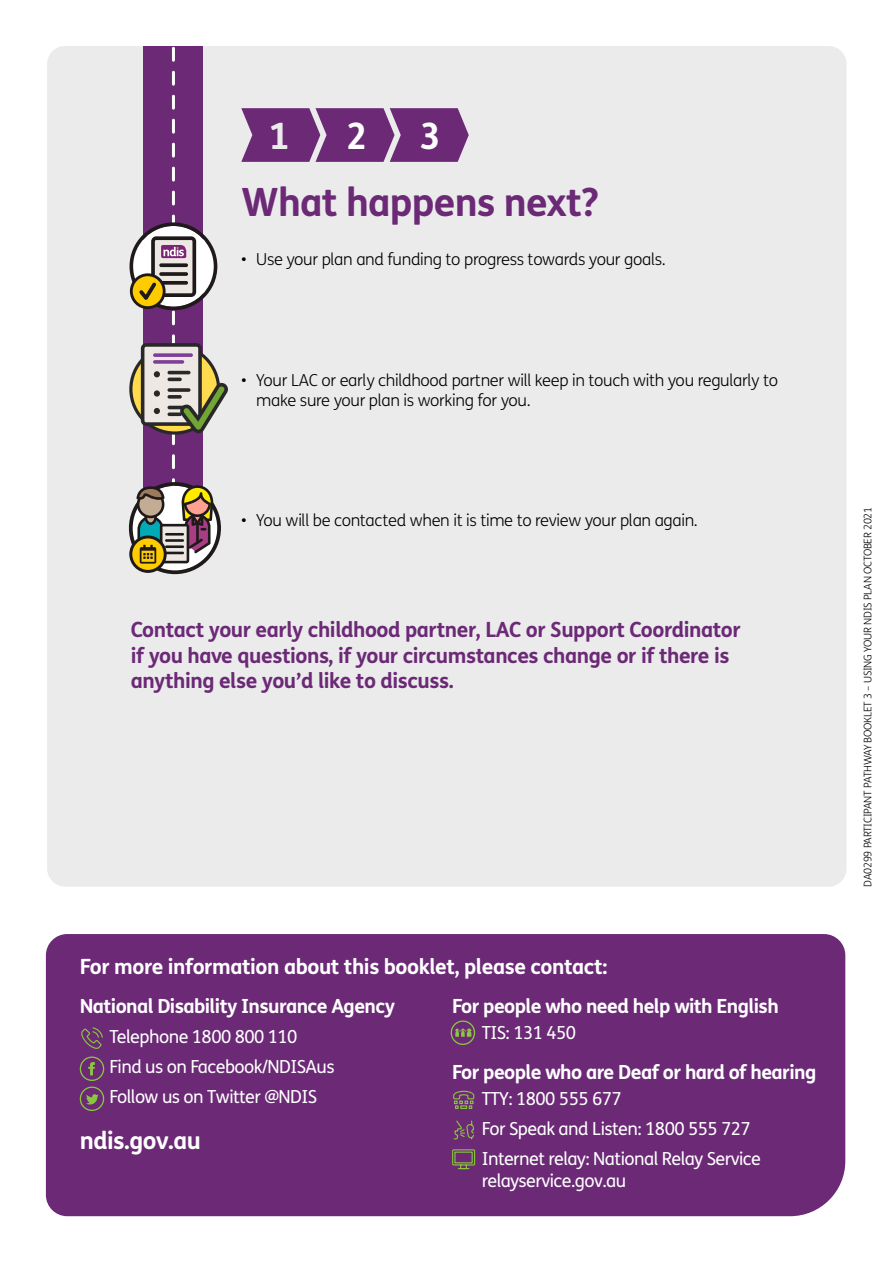
<style>
.page{position:relative;width:893px;height:1263px;background:#fff}
.page>*{position:absolute;margin:0;border:0;box-sizing:border-box;transform-origin:0 0}
.t1{font:700 39px "FS Me";letter-spacing:-.02em;color:#6b2976}
.t2{font:700 36.45px "FS Me";color:#fff}
.t3{font:700 36.45px "FS Me";color:#ebebec}
.t4{font:700 24px "FS Me";letter-spacing:-.02em;color:#fff}
.t5{font:700 21px/25.2px "FS Me";letter-spacing:-.02em;color:#6b2976}
.t6{font:700 21px "FS Me";letter-spacing:-.02em;color:#fff}
.t7{font:700 19.5px "FS Me";letter-spacing:-.03em;color:#fff}
.t8{font:18px/30.2px "FS Me";letter-spacing:-.03em;color:#fff}
.t9{font:300 16.5px/19.8px "FS Me";letter-spacing:-.02em;color:#000}
.t10{font:300 10.5px "FS Me";letter-spacing:-.02em;color:#000}
</style>
<div class="page">
<div style="left:47px;top:46px;width:799px;height:841px;background:#ebebec;border-radius:18px"></div>
<svg style="left:241px;top:108px;width:228px;height:54px;background:#793e83"></svg>
<div style="left:46px;top:934px;width:799px;height:282px;background:#6b2976"></div>
<svg style="left:81px;top:1027px;width:22px;height:24px"></svg>
<div style="left:80px;top:1086px;width:24px;height:25px;border:1px solid #8ac63f;border-radius:50%"></div>
<svg style="left:86px;top:1094px;width:13px;height:10px"></svg>
<svg style="left:88px;top:1062px;width:7px;height:13px"></svg>
<div style="left:80px;top:1056px;width:24px;height:25px;border:1px solid #8ac63f;border-radius:50%"></div>
<div style="left:451px;top:1020px;width:24px;height:25px;border:1px solid #8ac63f;border-radius:50%"></div>
<svg style="left:455px;top:1028px;width:16px;height:9px"></svg>
<svg style="left:452px;top:1090px;width:23px;height:19px"></svg>
<svg style="left:453px;top:1119px;width:21px;height:21px"></svg>
<svg style="left:452px;top:1149px;width:24px;height:62px"></svg>
<svg style="left:129px;top:48px;width:99px;height:526px"></svg>
<h2 class="t3" style="left:269px;top:108px;width:23px">1</h2>
<h2 class="t2" style="left:346px;top:108px;width:23px">2</h2>
<h2 class="t2" style="left:420px;top:108px;width:23px">3</h2>
<h1 class="t1" style="left:241px;top:172px;width:359px">What happens next?</h1>
<p class="t9" style="left:241px;top:250px;width:426px">• Use your plan and funding to progress towards your goals.</p>
<p class="t9" style="left:256px;top:371px;width:523px;text-indent:-15px">• Your LAC or early childhood partner will keep in touch with you regularly to make sure your plan is working for you.</p>
<p class="t9" style="left:241px;top:511px;width:458px">• You will be contacted when it is time to review your plan again.</p>
<p class="t5" style="left:131px;top:616px;width:611px">Contact your early childhood partner, LAC or Support Coordinator if you have questions, if your circumstances change or if there is anything else you’d like to discuss.</p>
<p class="t6" style="left:80px;top:950px;width:529px">For more information about this booklet, please contact:</p>
<p class="t7" style="left:80px;top:991px;width:317px">National Disability Insurance Agency</p>
<p class="t8" style="left:110px;top:1022px;width:227px">Telephone 1800 800 110<br>Find us on Facebook/NDISAus<br>Follow us on Twitter @NDIS</p>
<h3 class="t4" style="left:80px;top:1122px;width:123px">ndis.gov.au</h3>
<p class="t7" style="left:452px;top:991px;width:328px">For people who need help with English</p>
<p class="t8" style="left:482px;top:1017px;width:96px">TIS: 131 450</p>
<p class="t7" style="left:452px;top:1057px;width:366px">For people who are Deaf or hard of hearing</p>
<p class="t8" style="left:482px;top:1084px;width:281px">TTY: 1800 555 677<br>For Speak and Listen: 1800 555 727<br>Internet relay: National Relay Service</p>
<p class="t8" style="left:482px;top:1165px;width:146px">relayservice.gov.au</p>
<p class="t10" style="left:862px;top:887px;width:381px;rotate:-90deg">DA0299 PARTICIPANT PATHWAY BOOKLET 3 – USING YOUR NDIS PLAN OCTOBER 2021</p>
</div>
